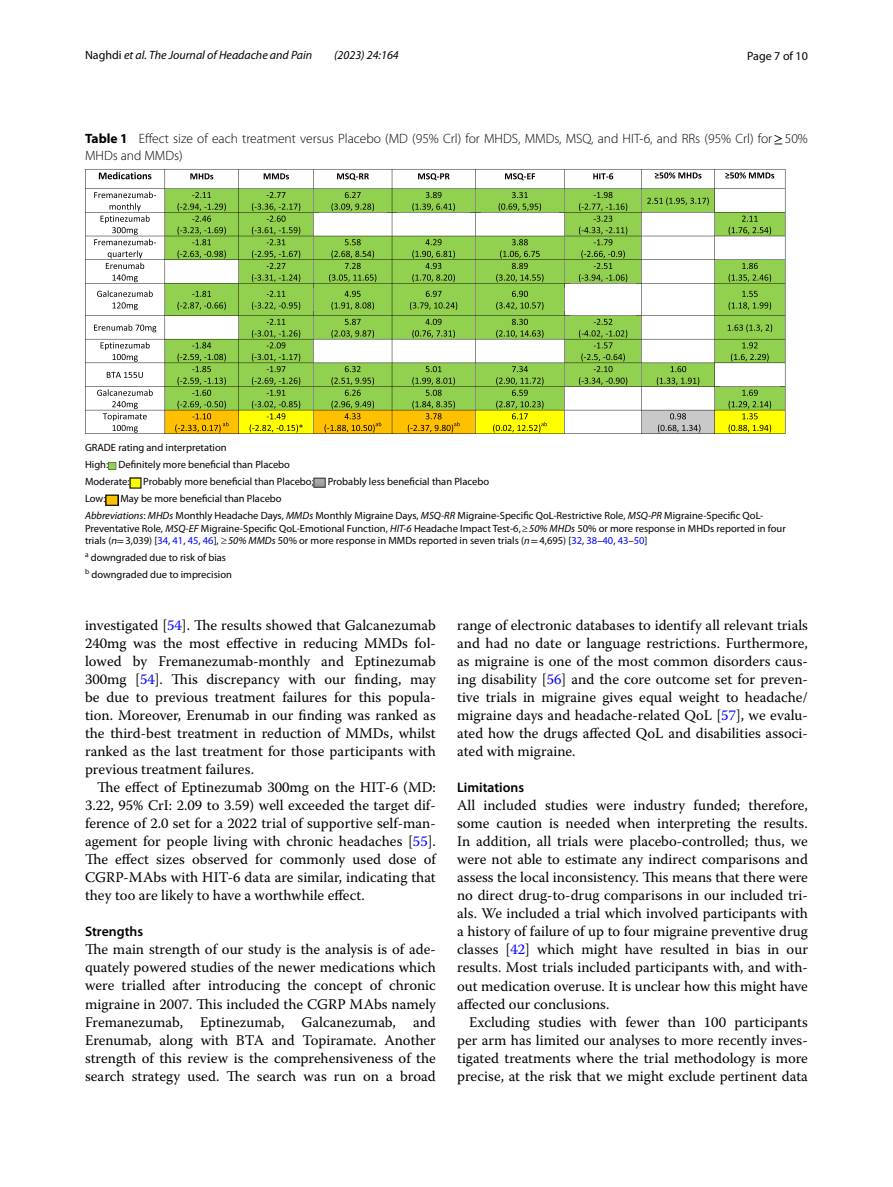
<style>
.page{position:relative;width:893px;height:1187px;background:#fff}
.page>*{position:absolute;margin:0;border:0;box-sizing:border-box;transform-origin:0 0}
.t1{font:14.7px/18px "Warnock Pro";color:#000;text-align:justify}
.t2{font:600 13.8px "Myriad Pro";color:#000}
.t3{font:300 13.5px/16.5px "Myriad Pro";color:#000}
.t4{font:italic 12px "Myriad Pro";color:#000}
.t5{font:12px "Myriad Pro";color:#000}
.t6{font:10.5px/17px "Myriad Pro";color:#000}
.s1{font-style:normal}
.s2{font-weight:700}
.s3{font-family:"STIX";font-weight:400}
.s4{font-style:italic}
.s5{font-family:"STIX"}
.s6{color:#00f}
</style>
<div class="page">
<svg style="left:85px;top:282px;width:228px;height:152px"></svg>
<svg style="left:313px;top:282px;width:251px;height:152px;fill:#92d050"></svg>
<svg style="left:564px;top:282px;width:221px;height:152px"></svg>
<svg style="left:85px;top:169px;width:700px;height:113px"></svg>
<svg style="left:97px;top:290px;width:56px;height:20px"></svg>
<svg style="left:177px;top:291px;width:49px;height:19px"></svg>
<svg style="left:252px;top:291px;width:48px;height:19px"></svg>
<svg style="left:331px;top:291px;width:43px;height:19px"></svg>
<svg style="left:410px;top:291px;width:47px;height:19px"></svg>
<svg style="left:496px;top:291px;width:48px;height:19px"></svg>
<svg style="left:729px;top:291px;width:42px;height:19px"></svg>
<svg style="left:94px;top:324px;width:62px;height:8px"></svg>
<svg style="left:331px;top:319px;width:43px;height:19px"></svg>
<svg style="left:412px;top:319px;width:43px;height:19px"></svg>
<svg style="left:496px;top:319px;width:48px;height:19px"></svg>
<svg style="left:728px;top:324px;width:44px;height:8px"></svg>
<svg style="left:101px;top:342px;width:49px;height:19px"></svg>
<svg style="left:731px;top:342px;width:38px;height:19px"></svg>
<svg style="left:107px;top:372px;width:36px;height:6px"></svg>
<svg style="left:579px;top:319px;width:48px;height:66px;background:#81b947"></svg>
<svg style="left:657px;top:366px;width:42px;height:19px"></svg>
<svg style="left:97px;top:389px;width:56px;height:43px"></svg>
<svg style="left:175px;top:342px;width:54px;height:90px;background:#9ab636"></svg>
<svg style="left:250px;top:319px;width:53px;height:113px;background:#95c239"></svg>
<svg style="left:324px;top:366px;width:57px;height:66px;background:#a3b530"></svg>
<svg style="left:408px;top:366px;width:52px;height:66px;background:#a2b42f"></svg>
<svg style="left:493px;top:366px;width:54px;height:66px;background:#a2c72f"></svg>
<svg style="left:658px;top:413px;width:42px;height:19px"></svg>
<svg style="left:729px;top:389px;width:42px;height:43px;background:#b1cb22"></svg>
<svg style="left:108px;top:462px;width:8px;height:7px"></svg>
<svg style="left:130px;top:477px;width:11px;height:11px"></svg>
<svg style="left:314px;top:478px;width:12px;height:9px"></svg>
<svg style="left:106px;top:494px;width:12px;height:11px"></svg>
<p class="t4" style="left:85px;top:48px;width:229px"><span class="s1">Naghdi</span> et al. The Journal of Headache and Pain</p>
<p class="t4" style="left:334px;top:48px;width:66px">(2023) 24:164</p>
<p class="t5" style="left:747px;top:48px;width:62px">Page 7 of 10</p>
<p class="t3" style="left:85px;top:130px;width:724px"><span class="s2">Table 1</span> Effect size of each treatment versus Placebo (MD (95% Crl) for MHDS, MMDs, MSQ, and HIT-6, and RRs (95% Crl) for<span class="s3">≥</span>50%<br>MHDs and MMDs)</p>
<p class="t6" style="left:85px;top:438px;width:206px">GRADE rating and interpretation<br>High: Definitely more beneficial than Placebo<br>Moderate:</p>
<p class="t6" style="left:143px;top:472px;width:172px">Probably more beneficial than Placebo;</p>
<p class="t6" style="left:328px;top:472px;width:163px">Probably less beneficial than Placebo</p>
<p class="t6" style="left:85px;top:489px;width:680px;text-indent:35px">May be more beneficial than Placebo<br><span class="s4">Abbreviations</span>: <span class="s4">MHDs</span> Monthly Headache Days, <span class="s4">MMDs</span> Monthly Migraine Days, <span class="s4">MSQ-RR</span> Migraine-Specific QoL-Restrictive Role, <span class="s4">MSQ-PR</span> Migraine-Specific QoL-</p>
<p class="t6" style="left:85px;top:521px;width:702px;line-height:12.8px">Preventative Role, <span class="s4">MSQ-EF</span> Migraine-Specific QoL-Emotional Function, <span class="s4">HIT-6</span> Headache Impact Test-6,≥<span class="s4">50% MHDs</span> 50% or more response in MHDs reported in four trials (<span class="s4">n</span><span class="s5">=</span>3,039) [<span class="s6">34</span>, <span class="s6">41</span>, <span class="s6">45</span>, <span class="s6">46</span>], ≥<span class="s4">50% MMDs</span> 50% or more response in MMDs reported in seven trials (<span class="s4">n</span><span class="s5">=</span>4,695) [<span class="s6">32</span>, <span class="s6">38</span>–<span class="s6">40</span>, <span class="s6">43</span>–<span class="s6">50</span>]</p>
<p class="t6" style="left:85px;top:549px;width:148px"><sup>a</sup> downgraded due to risk of bias <sup>b</sup> downgraded due to imprecision</p>
<p class="t6" style="left:85px;top:489px;width:22px">Low:</p>
<p class="t1" style="left:85px;top:616px;width:352px">investigated [<span class="s6">54</span>]. The results showed that Galcanezumab 240mg was the most effective in reducing MMDs fol&shy;lowed by Fremanezumab-monthly and Eptinezumab 300mg [<span class="s6">54</span>]. This discrepancy with our finding, may be due to previous treatment failures for this popula&shy;tion. Moreover, Erenumab in our finding was ranked as the third-best treatment in reduction of MMDs, whilst ranked as the last treatment for those participants with previous treatment failures.</p>
<p class="t1" style="left:85px;top:778px;width:352px;text-indent:12px">The effect of Eptinezumab 300mg on the HIT-6 (MD:<br>3.22, 95% CrI: 2.09 to 3.59) well exceeded the target dif&shy;ference of 2.0 set for a 2022 trial of supportive self-man&shy;agement for people living with chronic headaches [<span class="s6">55</span>].<br>The effect sizes observed for commonly used dose of CGRP-MAbs with HIT-6 data are similar, indicating that they too are likely to have a worthwhile effect.</p>
<p class="t2" style="left:85px;top:923px;width:60px">Strengths</p>
<p class="t1" style="left:85px;top:940px;width:352px">The main strength of our study is the analysis is of ade&shy;quately powered studies of the newer medications which were trialled after introducing the concept of chronic migraine in 2007. This included the CGRP MAbs namely Fremanezumab, Eptinezumab, Galcanezumab, and Erenumab, along with BTA and Topiramate. Another strength of this review is the comprehensiveness of the search strategy used. The search was run on a broad</p>
<p class="t1" style="left:457px;top:616px;width:352px">range of electronic databases to identify all relevant trials and had no date or language restrictions. Furthermore, as migraine is one of the most common disorders caus&shy;ing disability [<span class="s6">56</span>] and the core outcome set for preven&shy;tive trials in migraine gives equal weight to headache/ migraine days and headache-related QoL [<span class="s6">57</span>], we evalu&shy;ated how the drugs affected QoL and disabilities associ&shy;ated with migraine.</p>
<p class="t2" style="left:457px;top:779px;width:69px">Limitations</p>
<p class="t1" style="left:457px;top:796px;width:352px">All included studies were industry funded; therefore, some caution is needed when interpreting the results.<br>In addition, all trials were placebo-controlled; thus, we were not able to estimate any indirect comparisons and assess the local inconsistency. This means that there were no direct drug-to-drug comparisons in our included tri&shy;als. We included a trial which involved participants with a history of failure of up to four migraine preventive drug classes [<span class="s6">42</span>] which might have resulted in bias in our results. Most trials included participants with, and with&shy;out medication overuse. It is unclear how this might have affected our conclusions.</p>
<p class="t1" style="left:457px;top:1012px;width:352px;text-indent:12px">Excluding studies with fewer than 100 participants per arm has limited our analyses to more recently inves&shy;tigated treatments where the trial methodology is more precise, at the risk that we might exclude pertinent data</p>
</div>
